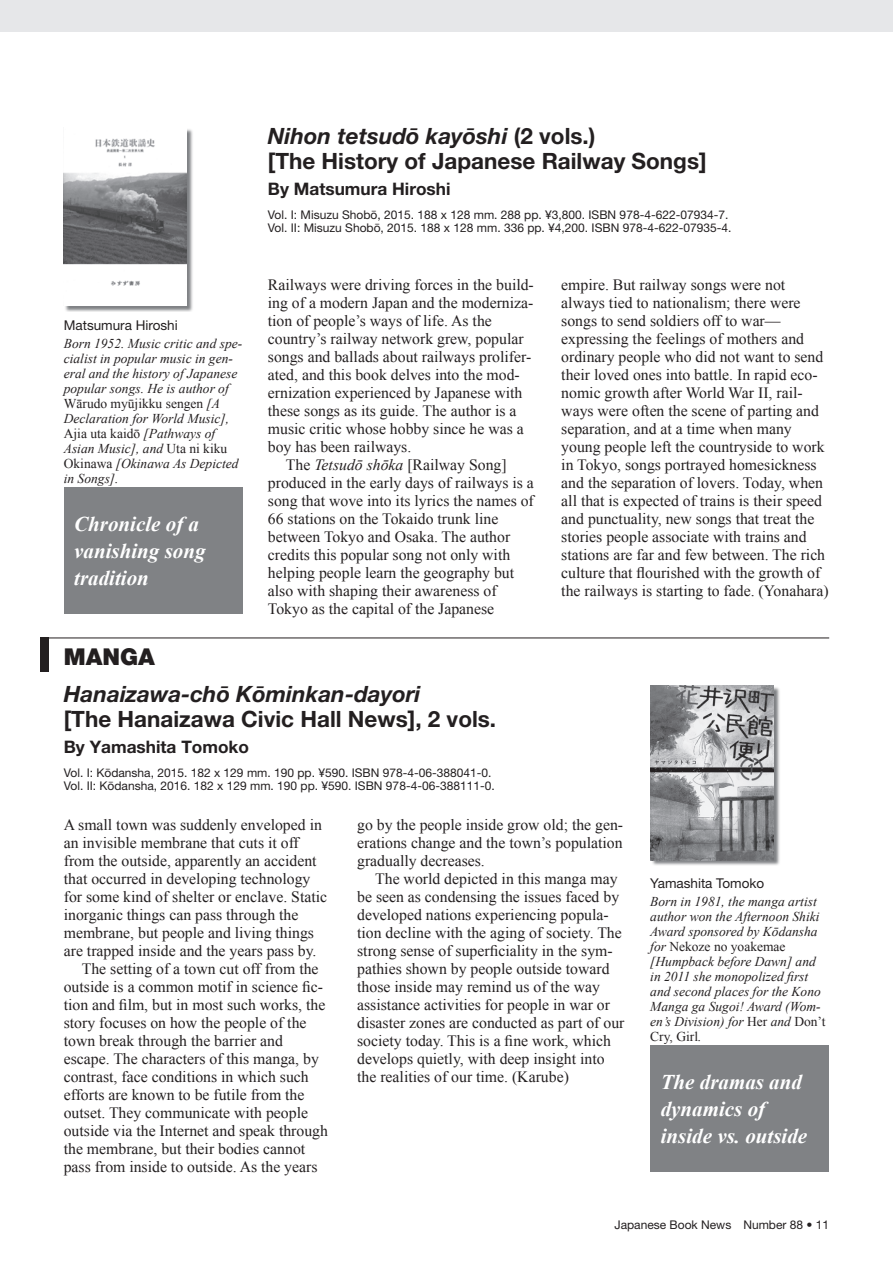
<style>
.page{position:relative;width:893px;height:1263px;background:#fff}
.page>*{position:absolute;margin:0;border:0;box-sizing:border-box;transform-origin:0 0}
.t1{font:900 23.25px "Helvetica Neue LT Pro";color:#231f20}
.t2{font:700 22.5px/25.5px "Helvetica Neue LT Pro";color:#231f20}
.t3{font:italic 700 22.5px "Helvetica Neue LT Pro";color:#231f20}
.t4{font:italic 700 21px/27px "Times New Roman";color:#fff}
.t5{font:700 17.25px "Helvetica Neue LT Pro";color:#231f20}
.t6{font:15.75px/18px "Times New Roman";color:#231f20}
.t7{font:italic 13.5px/15px "Times New Roman";color:#231f20}
.t8{font:13.5px "Helvetica Neue LT Pro";color:#231f20}
.t9{font:12px/13.5px "Helvetica Neue LT Pro";color:#231f20}
.s1{font-style:normal}
.s2{font-style:italic}
</style>
<div class="page">
<div style="left:0;top:0;width:893px;height:32px;background:#e6e7e9"></div>
<div style="left:64px;top:488px;width:178px;height:126px;background:#808285"></div>
<div style="left:40px;top:638px;width:9px;height:34px;background:#231f20"></div>
<hr style="left:40px;top:638px;width:789px;height:1px;background:#231f20">
<div style="left:650px;top:1046px;width:179px;height:126px;background:#808285"></div>
<svg style="left:65px;top:129px;width:128px;height:183px"></svg>
<img style="left:64px;top:129px;width:123px;height:176px">
<svg style="left:651px;top:687px;width:129px;height:178px;background:#adaeb0"></svg>
<img style="left:651px;top:686px;width:123px;height:174px">
<p class="t8" style="left:64px;top:317px;width:116px">Matsumura Hiroshi</p>
<p class="t7" style="left:64px;top:336px;width:180px">Born 1952. Music critic and spe&shy;cialist in popular music in gen&shy;eral and the history of Japanese popular songs. He is author of<br><span class="s1">Wārudo myūjikku sengen</span> [A<br>Declaration for World Music],<br><span class="s1">Ajia uta kaidō</span> [Pathways of<br>Asian Music], and <span class="s1">Uta ni kiku<br>Okinawa</span> [Okinawa As Depicted in Songs].</p>
<h3 class="t4" style="left:74px;top:509px;width:133px">Chronicle of a vanishing song tradition</h3>
<h2 class="t2" style="left:268px;top:123px;width:440px"><span class="s2">Nihon tetsudō kayōshi</span> (2 vols.)<br>[The History of Japanese Railway Songs]</h2>
<p class="t5" style="left:268px;top:178px;width:184px">By Matsumura Hiroshi</p>
<p class="t9" style="left:268px;top:208px;width:465px">Vol. I: Misuzu Shobō, 2015. 188 x 128 mm. 288 pp. ¥3,800. ISBN 978-4-622-07934-7.<br>Vol. II: Misuzu Shobō, 2015. 188 x 128 mm. 336 pp. ¥4,200. ISBN 978-4-622-07935-4.</p>
<p class="t6" style="left:268px;top:275px;width:267px">Railways were driving forces in the build-</p>
<p class="t6" style="left:268px;top:293px;width:267px">ing of a modern Japan and the moderniza-</p>
<p class="t6" style="left:268px;top:311px;width:225px">tion of people’s ways of life. As the</p>
<p class="t6" style="left:268px;top:329px;width:257px">country’s railway network grew, popular</p>
<p class="t6" style="left:268px;top:347px;width:265px">songs and ballads about railways prolifer-</p>
<p class="t6" style="left:268px;top:365px;width:253px">ated, and this book delves into the mod-</p>
<p class="t6" style="left:268px;top:383px;width:256px">ernization experienced by Japanese with</p>
<p class="t6" style="left:268px;top:401px;width:250px">these songs as its guide. The author is a</p>
<p class="t6" style="left:268px;top:419px;width:257px">music critic whose hobby since he was a</p>
<p class="t6" style="left:268px;top:437px;width:145px">boy has been railways.</p>
<p class="t6" style="left:286px;top:455px;width:222px">The <span class="s2">Tetsudō shōka</span> [Railway Song]</p>
<p class="t6" style="left:268px;top:473px;width:267px">produced in the early days of railways is a</p>
<p class="t6" style="left:268px;top:491px;width:267px">song that wove into its lyrics the names of</p>
<p class="t6" style="left:268px;top:509px;width:232px">66 stations on the Tokaido trunk line</p>
<p class="t6" style="left:268px;top:527px;width:244px">between Tokyo and Osaka. The author</p>
<p class="t6" style="left:268px;top:545px;width:244px">credits this popular song not only with</p>
<p class="t6" style="left:268px;top:563px;width:248px">helping people learn the geography but</p>
<p class="t6" style="left:268px;top:581px;width:230px">also with shaping their awareness of</p>
<p class="t6" style="left:268px;top:599px;width:228px">Tokyo as the capital of the Japanese</p>
<p class="t6" style="left:561px;top:275px;width:269px">empire. But railway songs were not always tied to nationalism; there were songs to send soldiers off to war— expressing the feelings of mothers and ordinary people who did not want to send their loved ones into battle. In rapid eco&shy;nomic growth after World War II, rail&shy;ways were often the scene of parting and separation, and at a time when many young people left the countryside to work in Tokyo, songs portrayed homesickness and the separation of lovers. Today, when all that is expected of trains is their speed and punctuality, new songs that treat the stories people associate with trains and stations are far and few between. The rich culture that flourished with the growth of the railways is starting to fade. (Yonahara)</p>
<h1 class="t1" style="left:64px;top:643px;width:93px">MANGA</h1>
<h2 class="t3" style="left:64px;top:679px;width:358px">Hanaizawa-chō Kōminkan-dayori</h2>
<h2 class="t2" style="left:64px;top:706px;width:434px">[The Hanaizawa Civic Hall News], 2 vols.</h2>
<p class="t5" style="left:64px;top:736px;width:187px">By Yamashita Tomoko</p>
<p class="t9" style="left:64px;top:765px;width:432px">Vol. I: Kōdansha, 2015. 182 x 129 mm. 190 pp. ¥590. ISBN 978-4-06-388041-0.<br>Vol. II: Kōdansha, 2016. 182 x 129 mm. 190 pp. ¥590. ISBN 978-4-06-388111-0.</p>
<p class="t6" style="left:64px;top:815px;width:260px">A small town was suddenly enveloped in</p>
<p class="t6" style="left:64px;top:833px;width:237px">an invisible membrane that cuts it off</p>
<p class="t6" style="left:64px;top:851px;width:254px">from the outside, apparently an accident</p>
<p class="t6" style="left:64px;top:869px;width:248px">that occurred in developing technology</p>
<p class="t6" style="left:64px;top:887px;width:265px">for some kind of shelter or enclave. Static</p>
<p class="t6" style="left:64px;top:905px;width:236px">inorganic things can pass through the</p>
<p class="t6" style="left:64px;top:923px;width:252px">membrane, but people and living things</p>
<p class="t6" style="left:64px;top:941px;width:254px">are trapped inside and the years pass by.</p>
<p class="t6" style="left:82px;top:959px;width:238px">The setting of a town cut off from the</p>
<p class="t6" style="left:64px;top:977px;width:261px">outside is a common motif in science fic-</p>
<p class="t6" style="left:64px;top:995px;width:263px">tion and film, but in most such works, the</p>
<p class="t6" style="left:64px;top:1013px;width:244px">story focuses on how the people of the</p>
<p class="t6" style="left:64px;top:1031px;width:221px">town break through the barrier and</p>
<p class="t6" style="left:64px;top:1049px;width:257px">escape. The characters of this manga, by</p>
<p class="t6" style="left:64px;top:1067px;width:246px">contrast, face conditions in which such</p>
<p class="t6" style="left:64px;top:1085px;width:242px">efforts are known to be futile from the</p>
<p class="t6" style="left:64px;top:1103px;width:246px">outset. They communicate with people</p>
<p class="t6" style="left:64px;top:1121px;width:266px">outside via the Internet and speak through</p>
<p class="t6" style="left:64px;top:1139px;width:243px">the membrane, but their bodies cannot</p>
<p class="t6" style="left:64px;top:1157px;width:255px">pass from inside to outside. As the years</p>
<p class="t6" style="left:357px;top:815px;width:267px;text-align:justify">go by the people inside grow old; the gen&shy;erations change and the town’s population gradually decreases.</p>
<p class="t6" style="left:357px;top:869px;width:269px;text-indent:18px">The world depicted in this manga may be seen as condensing the issues faced by developed nations experiencing popula&shy;tion decline with the aging of society. The strong sense of superficiality in the sym&shy;pathies shown by people outside toward those inside may remind us of the way assistance activities for people in war or disaster zones are conducted as part of our society today. This is a fine work, which develops quietly, with deep insight into the realities of our time. (Karube)</p>
<p class="t8" style="left:650px;top:875px;width:116px">Yamashita Tomoko</p>
<p class="t7" style="left:650px;top:894px;width:177px">Born in 1981, the manga artist author won the Afternoon Shiki<br>Award sponsored by Kōdansha for <span class="s1">Nekoze no yoakemae </span>[Humpback before Dawn] and in 2011 she monopolized first and second places for the Kono<br>Manga ga Sugoi! Award (Wom&shy;en’s Division) for <span class="s1">Her</span> and <span class="s1">Don’t<br>Cry, Girl</span>.</p>
<h3 class="t4" style="left:661px;top:1067px;width:148px">The dramas and dynamics of inside vs. outside</h3>
<p class="t9" style="left:614px;top:1218px;width:216px">Japanese Book News Number 88 • 11</p>
</div>
